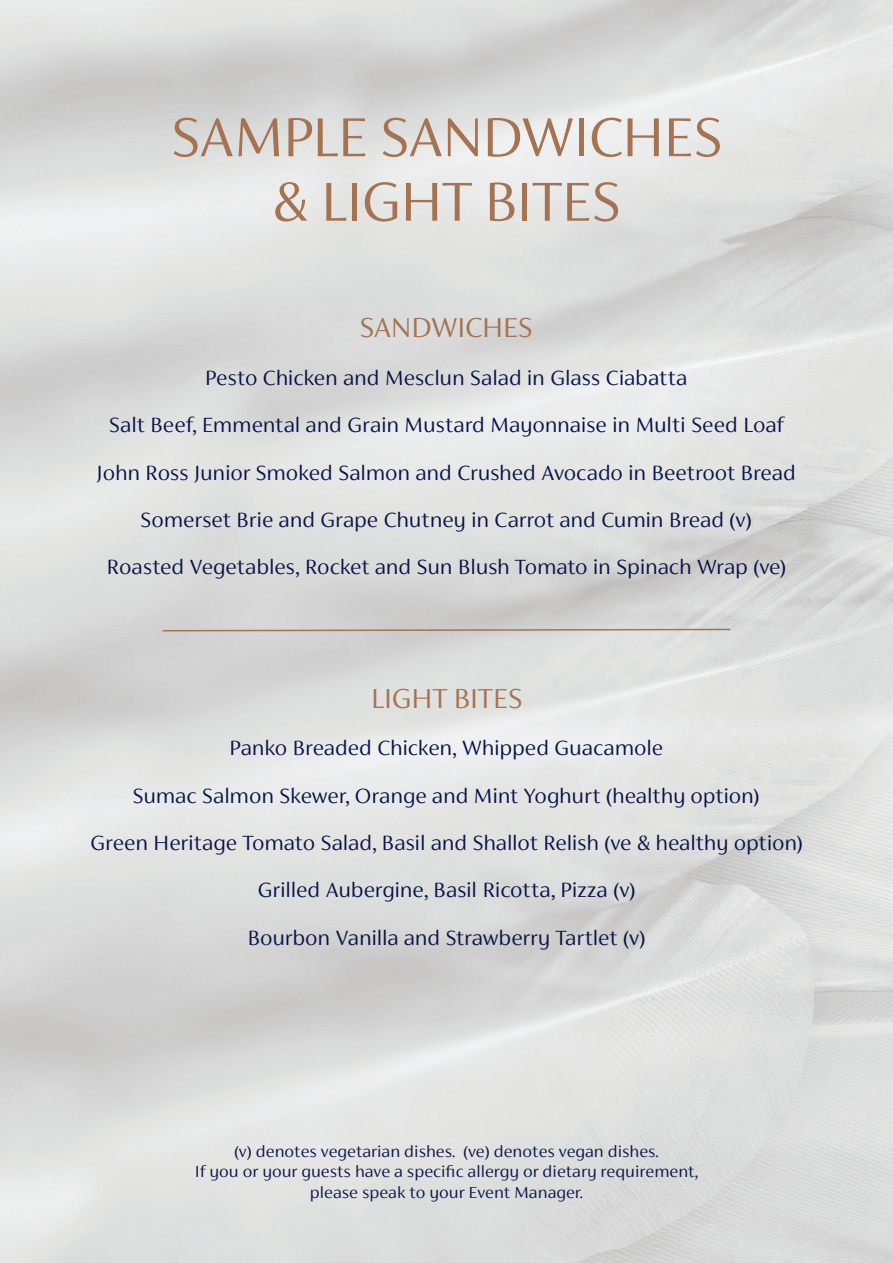
<style>
.page{position:relative;width:893px;height:1263px;background:#fff}
.page>*{position:absolute;margin:0;border:0;box-sizing:border-box;transform-origin:0 0}
.t1{font:300 61.5px "FS Siena";letter-spacing:-.02em;color:#a57350}
.Menu_category{font:300 30.75px "FS Siena";letter-spacing:-.015em;color:#a57350}
.Menu_item{font:300 23.1px "FS Siena";letter-spacing:-.005em;color:#0a1347}
.t2{font:300 18px/20.5px "FS Siena";color:#0a1347;text-align:center}
</style>
<div class="page">
<svg style="left:161px;top:628px;width:571px;height:4px"></svg>
<p class="t1" style="left:171px;top:105px;width:553px">SAMPLE SANDWICHES</p>
<p class="t1" style="left:272px;top:169px;width:350px">&amp; LIGHT BITES</p>
<p class="Menu_category" style="left:359px;top:311px;width:175px">SANDWICHES</p>
<p class="Menu_item" style="left:205px;top:365px;width:484px">Pesto Chicken and Mesclun Salad in Glass Ciabatta</p>
<p class="Menu_item" style="left:109px;top:413px;width:676px">Salt Beef, Emmental and Grain Mustard Mayonnaise in Multi Seed Loaf</p>
<p class="Menu_item" style="left:96px;top:460px;width:701px">John Ross Junior Smoked Salmon and Crushed Avocado in Beetroot Bread</p>
<p class="Menu_item" style="left:140px;top:507px;width:613px">Somerset Brie and Grape Chutney in Carrot and Cumin Bread (v)</p>
<p class="Menu_item" style="left:107px;top:555px;width:681px">Roasted Vegetables, Rocket and Sun Blush Tomato in Spinach Wrap (ve)</p>
<p class="Menu_category" style="left:371px;top:682px;width:153px">LIGHT BITES</p>
<p class="Menu_item" style="left:229px;top:736px;width:436px">Panko Breaded Chicken, Whipped Guacamole</p>
<p class="Menu_item" style="left:133px;top:783px;width:629px">Sumac Salmon Skewer, Orange and Mint Yoghurt (healthy option)</p>
<p class="Menu_item" style="left:90px;top:830px;width:714px">Green Heritage Tomato Salad, Basil and Shallot Relish (ve &amp; healthy option)</p>
<p class="Menu_item" style="left:258px;top:878px;width:380px">Grilled Aubergine, Basil Ricotta, Pizza (v)</p>
<p class="Menu_item" style="left:247px;top:925px;width:400px">Bourbon Vanilla and Strawberry Tartlet (v)</p>
<p class="t2" style="left:234px;top:1141px;width:426px">(v) denotes vegetarian dishes. (ve) denotes vegan dishes.</p>
<p class="t2" style="left:195px;top:1161px;width:505px">If you or your guests have a specific allergy or dietary requirement, please speak to your Event Manager.</p>
</div>
